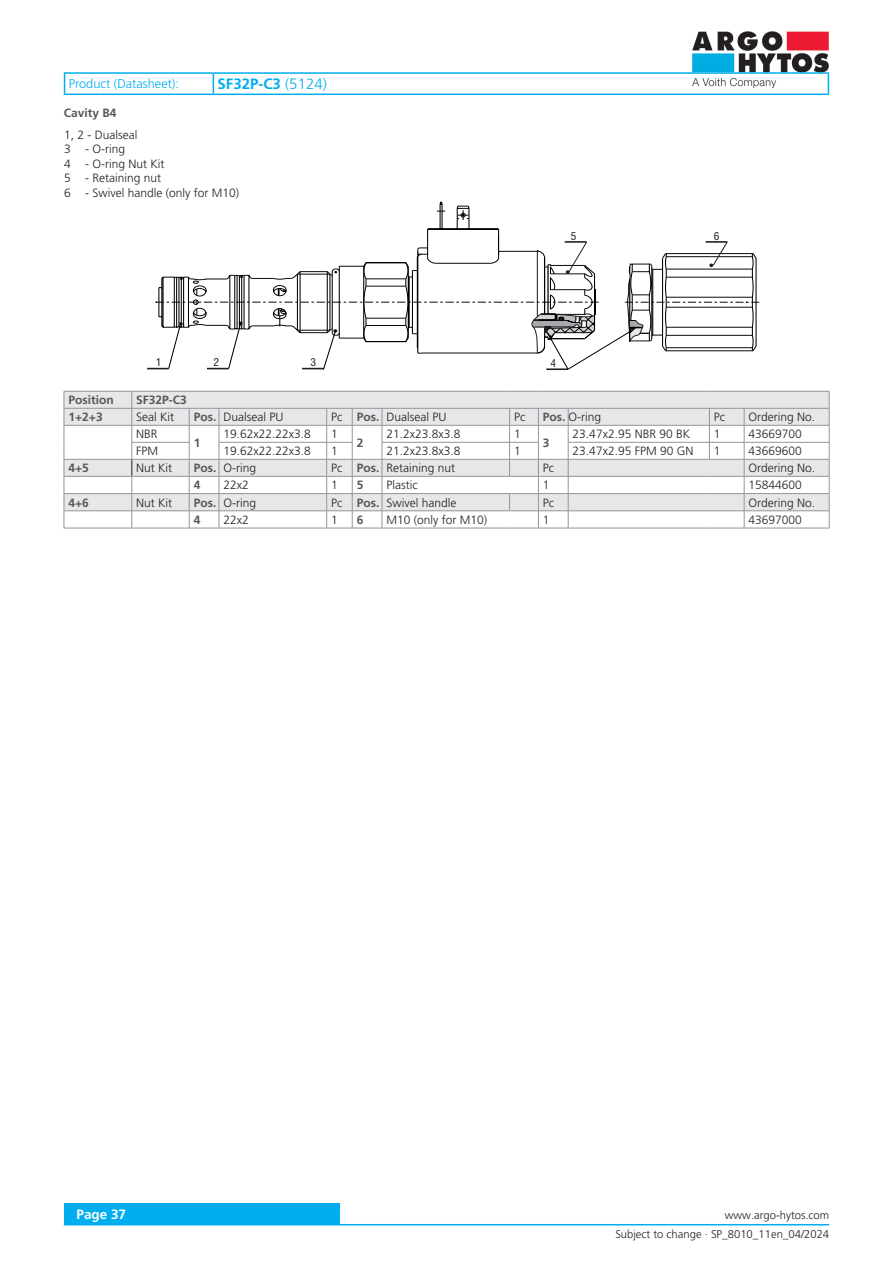
<style>
.page{position:relative;width:893px;height:1263px;background:#fff}
.page>*{position:absolute;margin:0;border:0;box-sizing:border-box;transform-origin:0 0}
._01_Headline_blue_kopi_nadpis{font:700 15px "Frutiger LT Pro";color:#00aeef}
.t1{font:700 13.5px "Frutiger LT Pro";color:#fff}
._02_Headline_small_blue{font:300 12.75px "Frutiger LT Pro";color:#00aeef}
._06_Text__1mm{font:300 12px "Frutiger LT Pro";color:#231f20}
._07_Text__1mm{font:300 12px "Frutiger LT Pro";color:#231f20}
._05_Subline__1mm{font:700 12px "Frutiger LT Pro";color:#57585a}
._05_Subline__1mm-2{font:300 12px "Frutiger LT Pro";color:#231f20}
._05_Subline_Copytext{font:700 12px "Frutiger LT Pro";color:#57585a}
.t2{font:300 11.25px/18.9px "Frutiger LT Pro";color:#231f20;text-align:right}
.t3{font:condensed 10.5px "Swiss 721 BTCE";color:#231f20;scale:1.08 1}
.s1{font-weight:300}
.s2{font-weight:700;color:#57585a}
</style>
<div class="page">
<img style="left:692px;top:31px;width:137px;height:57px">
<hr style="left:64px;top:72px;width:149px;height:2px;background:#00aeef">
<svg style="left:64px;top:74px;width:1px;height:20px"></svg>
<hr style="left:213px;top:72px;width:616px;height:2px;background:#00aeef">
<svg style="left:213px;top:74px;width:1px;height:20px"></svg>
<svg style="left:828px;top:74px;width:1px;height:20px"></svg>
<hr style="left:64px;top:94px;width:149px;height:1px;background:#00aeef">
<hr style="left:213px;top:94px;width:616px;height:1px;background:#00aeef">
<svg style="left:147px;top:210px;width:613px;height:160px"></svg>
<svg style="left:65px;top:392px;width:764px;height:118px;fill:#e6e7e9"></svg>
<hr style="left:132px;top:459px;width:57px;height:1px;background:#939598">
<hr style="left:132px;top:476px;width:57px;height:1px;background:#939598">
<hr style="left:64px;top:391px;width:68px;height:1px;background:#939598">
<hr style="left:132px;top:391px;width:57px;height:1px;background:#939598">
<hr style="left:189px;top:391px;width:30px;height:1px;background:#939598">
<hr style="left:219px;top:391px;width:108px;height:1px;background:#939598">
<svg style="left:327px;top:391px;width:25px;height:1px"></svg>
<hr style="left:352px;top:391px;width:30px;height:1px;background:#939598">
<hr style="left:382px;top:391px;width:128px;height:1px;background:#939598">
<svg style="left:510px;top:391px;width:28px;height:1px"></svg>
<hr style="left:538px;top:391px;width:30px;height:1px;background:#939598">
<hr style="left:568px;top:391px;width:141px;height:1px;background:#939598">
<hr style="left:709px;top:391px;width:35px;height:1px;background:#939598">
<hr style="left:744px;top:391px;width:85px;height:1px;background:#939598">
<hr style="left:64px;top:408px;width:68px;height:1px;background:#939598">
<hr style="left:132px;top:408px;width:57px;height:1px;background:#939598">
<hr style="left:744px;top:408px;width:85px;height:1px;background:#939598">
<hr style="left:64px;top:425px;width:68px;height:1px;background:#939598">
<hr style="left:64px;top:459px;width:68px;height:1px;background:#939598">
<hr style="left:744px;top:459px;width:85px;height:1px;background:#939598">
<hr style="left:64px;top:476px;width:68px;height:1px;background:#939598">
<hr style="left:744px;top:476px;width:85px;height:1px;background:#939598">
<hr style="left:64px;top:493px;width:68px;height:1px;background:#939598">
<hr style="left:132px;top:493px;width:57px;height:1px;background:#939598">
<hr style="left:744px;top:493px;width:85px;height:1px;background:#939598">
<hr style="left:64px;top:510px;width:68px;height:1px;background:#939598">
<svg style="left:64px;top:391px;width:1px;height:137px"></svg>
<hr style="left:132px;top:510px;width:57px;height:1px;background:#939598">
<hr style="left:744px;top:510px;width:85px;height:1px;background:#939598">
<hr style="left:64px;top:528px;width:68px;height:1px;background:#939598">
<hr style="left:132px;top:528px;width:57px;height:1px;background:#939598">
<hr style="left:744px;top:528px;width:85px;height:1px;background:#939598">
<hr style="left:132px;top:425px;width:57px;height:1px;background:#939598">
<hr style="left:744px;top:425px;width:85px;height:1px;background:#939598">
<hr style="left:132px;top:442px;width:57px;height:1px;background:#939598">
<svg style="left:132px;top:391px;width:1px;height:137px"></svg>
<hr style="left:744px;top:442px;width:85px;height:1px;background:#939598">
<svg style="left:829px;top:391px;width:1px;height:137px"></svg>
<svg style="left:189px;top:408px;width:556px;height:121px"></svg>
<hr style="left:64px;top:1224px;width:765px;height:1px;background:#00aeef">
<div style="left:64px;top:1203px;width:276px;height:22px;background:#00aeef"></div>
<p class="_02_Headline_small_blue" style="left:69px;top:77px;width:112px">Product (Datasheet):</p>
<p class="_01_Headline_blue_kopi_nadpis" style="left:218px;top:75px;width:111px">SF32P-C3 <span class="s1">(5124)</span></p>
<p class="_05_Subline_Copytext" style="left:64px;top:106px;width:54px">Cavity B4</p>
<p class="_07_Text__1mm" style="left:64px;top:128px;width:75px">1, 2 - Dualseal</p>
<p class="_07_Text__1mm" style="left:64px;top:142px;width:62px">3 - O-ring</p>
<p class="_07_Text__1mm" style="left:64px;top:157px;width:102px">4 - O-ring Nut Kit</p>
<p class="_07_Text__1mm" style="left:64px;top:171px;width:99px">5 - Retaining nut</p>
<p class="_07_Text__1mm" style="left:64px;top:185px;width:177px">6 - Swivel handle (only for M10)</p>
<p class="t3" style="left:571px;top:229px;width:7px">5</p>
<p class="t3" style="left:714px;top:229px;width:7px">6</p>
<p class="t3" style="left:156px;top:355px;width:7px">1</p>
<p class="t3" style="left:214px;top:355px;width:7px">2</p>
<p class="t3" style="left:310px;top:355px;width:7px">3</p>
<p class="t3" style="left:551px;top:356px;width:7px">4</p>
<p class="_05_Subline__1mm" style="left:68px;top:393px;width:47px">Position</p>
<p class="_05_Subline__1mm" style="left:136px;top:393px;width:52px">SF32P-C3</p>
<p class="_05_Subline__1mm" style="left:68px;top:410px;width:36px">1+2+3</p>
<p class="_06_Text__1mm" style="left:136px;top:410px;width:39px">Seal Kit</p>
<p class="_05_Subline__1mm" style="left:194px;top:410px;width:24px">Pos.</p>
<p class="_06_Text__1mm" style="left:223px;top:410px;width:62px">Dualseal PU</p>
<p class="_06_Text__1mm" style="left:331px;top:410px;width:13px">Pc</p>
<p class="_05_Subline__1mm" style="left:357px;top:410px;width:24px">Pos.</p>
<p class="_06_Text__1mm" style="left:386px;top:410px;width:62px">Dualseal PU</p>
<p class="_06_Text__1mm" style="left:514px;top:410px;width:13px">Pc</p>
<p class="_05_Subline__1mm-2" style="left:543px;top:410px;width:60px"><span class="s2">Pos.</span> O-ring</p>
<p class="_06_Text__1mm" style="left:714px;top:410px;width:13px">Pc</p>
<p class="_06_Text__1mm" style="left:749px;top:410px;width:68px">Ordering No.</p>
<p class="_06_Text__1mm" style="left:136px;top:427px;width:23px">NBR</p>
<p class="_05_Subline__1mm" style="left:194px;top:436px;width:8px">1</p>
<p class="_06_Text__1mm" style="left:223px;top:427px;width:89px">19.62x22.22x3.8</p>
<p class="_06_Text__1mm" style="left:331px;top:427px;width:8px">1</p>
<p class="_06_Text__1mm" style="left:386px;top:427px;width:76px">21.2x23.8x3.8</p>
<p class="_06_Text__1mm" style="left:514px;top:427px;width:8px">1</p>
<p class="_06_Text__1mm" style="left:573px;top:427px;width:119px">23.47x2.95 NBR 90 BK</p>
<p class="_06_Text__1mm" style="left:714px;top:427px;width:8px">1</p>
<p class="_06_Text__1mm" style="left:749px;top:427px;width:55px">43669700</p>
<p class="_05_Subline__1mm" style="left:357px;top:436px;width:8px">2</p>
<p class="_05_Subline__1mm" style="left:543px;top:436px;width:8px">3</p>
<p class="_06_Text__1mm" style="left:136px;top:444px;width:23px">FPM</p>
<p class="_06_Text__1mm" style="left:223px;top:444px;width:89px">19.62x22.22x3.8</p>
<p class="_06_Text__1mm" style="left:331px;top:444px;width:8px">1</p>
<p class="_06_Text__1mm" style="left:386px;top:444px;width:76px">21.2x23.8x3.8</p>
<p class="_06_Text__1mm" style="left:514px;top:444px;width:8px">1</p>
<p class="_06_Text__1mm" style="left:573px;top:444px;width:122px">23.47x2.95 FPM 90 GN</p>
<p class="_06_Text__1mm" style="left:714px;top:444px;width:8px">1</p>
<p class="_06_Text__1mm" style="left:749px;top:444px;width:55px">43669600</p>
<p class="_05_Subline__1mm" style="left:68px;top:461px;width:22px">4+5</p>
<p class="_06_Text__1mm" style="left:136px;top:461px;width:37px">Nut Kit</p>
<p class="_05_Subline__1mm" style="left:194px;top:461px;width:24px">Pos.</p>
<p class="_06_Text__1mm" style="left:223px;top:461px;width:34px">O-ring</p>
<p class="_06_Text__1mm" style="left:331px;top:461px;width:13px">Pc</p>
<p class="_05_Subline__1mm" style="left:357px;top:461px;width:24px">Pos.</p>
<p class="_06_Text__1mm" style="left:386px;top:461px;width:70px">Retaining nut</p>
<p class="_06_Text__1mm" style="left:543px;top:461px;width:13px">Pc</p>
<p class="_06_Text__1mm" style="left:749px;top:461px;width:68px">Ordering No.</p>
<p class="_05_Subline__1mm" style="left:194px;top:478px;width:8px">4</p>
<p class="_06_Text__1mm" style="left:223px;top:478px;width:27px">22x2</p>
<p class="_06_Text__1mm" style="left:331px;top:478px;width:8px">1</p>
<p class="_05_Subline__1mm" style="left:357px;top:478px;width:8px">5</p>
<p class="_06_Text__1mm" style="left:386px;top:478px;width:33px">Plastic</p>
<p class="_06_Text__1mm" style="left:543px;top:478px;width:8px">1</p>
<p class="_06_Text__1mm" style="left:749px;top:478px;width:55px">15844600</p>
<p class="_05_Subline__1mm" style="left:68px;top:495px;width:22px">4+6</p>
<p class="_06_Text__1mm" style="left:136px;top:495px;width:37px">Nut Kit</p>
<p class="_05_Subline__1mm" style="left:194px;top:495px;width:24px">Pos.</p>
<p class="_06_Text__1mm" style="left:223px;top:495px;width:34px">O-ring</p>
<p class="_06_Text__1mm" style="left:331px;top:495px;width:13px">Pc</p>
<p class="_05_Subline__1mm" style="left:357px;top:495px;width:24px">Pos.</p>
<p class="_06_Text__1mm" style="left:386px;top:495px;width:72px">Swivel handle</p>
<p class="_06_Text__1mm" style="left:543px;top:495px;width:13px">Pc</p>
<p class="_06_Text__1mm" style="left:749px;top:495px;width:68px">Ordering No.</p>
<p class="_05_Subline__1mm" style="left:194px;top:513px;width:8px">4</p>
<p class="_06_Text__1mm" style="left:223px;top:513px;width:27px">22x2</p>
<p class="_06_Text__1mm" style="left:331px;top:513px;width:8px">1</p>
<p class="_05_Subline__1mm" style="left:357px;top:513px;width:8px">6</p>
<p class="_06_Text__1mm" style="left:386px;top:513px;width:102px">M10 (only for M10)</p>
<p class="_06_Text__1mm" style="left:543px;top:513px;width:8px">1</p>
<p class="_06_Text__1mm" style="left:749px;top:513px;width:55px">43697000</p>
<p class="t1" style="left:77px;top:1206px;width:51px">Page 37</p>
<p class="t2" style="left:615px;top:1206px;width:215px">www.argo-hytos.com<br>Subject to change · SP_8010_11en_04/2024</p>
</div>
